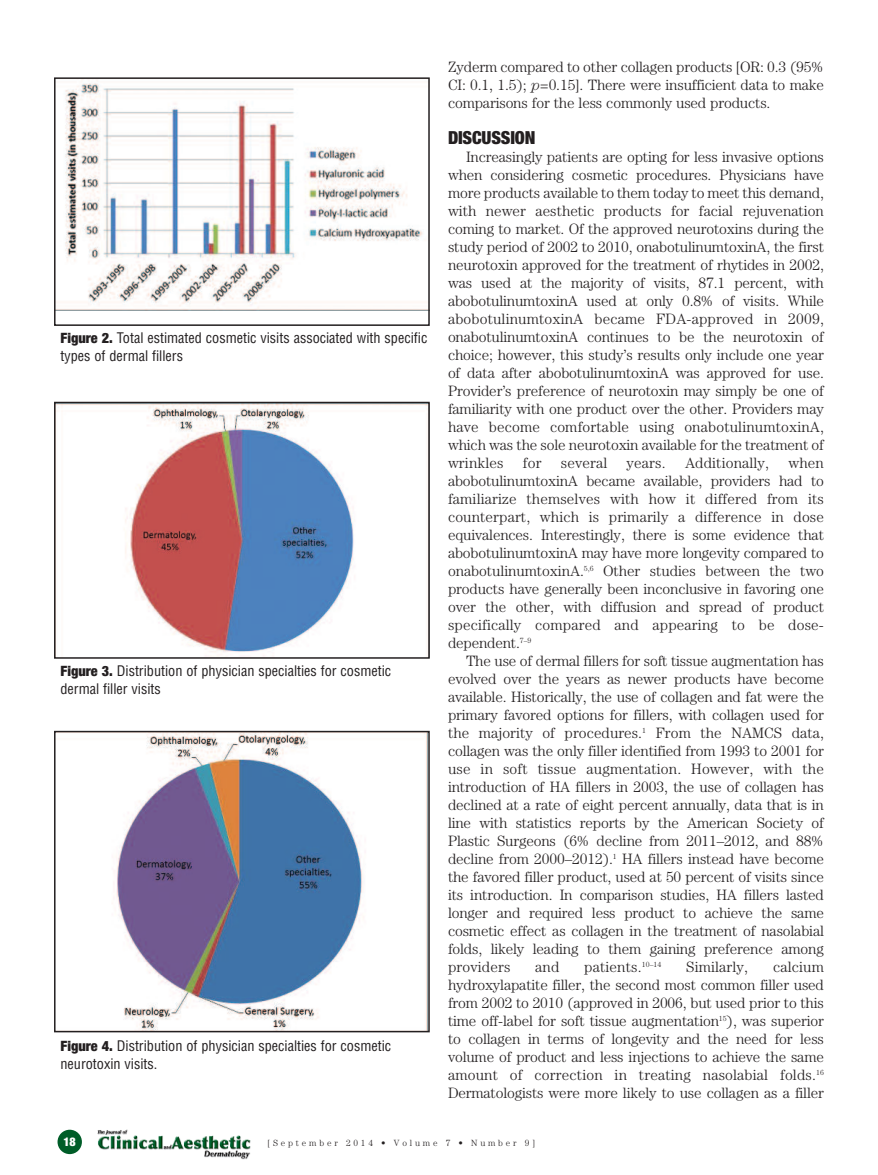
<style>
.page{position:relative;width:878px;height:1175px;background:#fff}
.page>*{position:absolute;margin:0;border:0;box-sizing:border-box;transform-origin:0 0}
.t1{font:900 condensed 18px "Helvetica Neue LT Std";letter-spacing:-.01em;color:#231f20}
.t2{font:300 15px/18px "Century Std";letter-spacing:-.01em;color:#231f20;text-align:justify}
.t3{font:300 15px "Century Std";letter-spacing:.01em;color:#231f20}
.t4{font:condensed 14.25px/18px "Helvetica";color:#231f20}
.t5{font:900 condensed 12px "Helvetica Neue LT Std";color:#fff}
.t6{font:300 9px "Century Std";letter-spacing:.31em;color:#231f20}
.s1{font-family:"Helvetica Neue LT Std";font-weight:900}
.s2{font-style:italic}
</style>
<div class="page">
<div style="left:58px;top:1129px;width:24px;height:25px;background:#005d28;border-radius:50%"></div>
<img style="left:97px;top:1129px;width:154px;height:30px">
<img style="left:57px;top:80px;width:370px;height:231px">
<div style="left:54px;top:77px;width:376px;height:249px;border:2px solid #231f20"></div>
<img style="left:58px;top:405px;width:369px;height:248px">
<div style="left:54px;top:402px;width:376px;height:256px;border:2px solid #231f20"></div>
<img style="left:116px;top:734px;width:311px;height:295px">
<div style="left:54px;top:731px;width:376px;height:301px;border:2px solid #231f20"></div>
<p class="t4" style="left:60px;top:329px;width:368px"><span class="s1">Figure 2.</span> Total estimated cosmetic visits associated with specific types of dermal fillers</p>
<p class="t4" style="left:60px;top:661px;width:332px"><span class="s1">Figure 3.</span> Distribution of physician specialties for cosmetic dermal filler visits</p>
<p class="t4" style="left:60px;top:1037px;width:332px"><span class="s1">Figure 4.</span> Distribution of physician specialties for cosmetic neurotoxin visits.</p>
<p class="t2" style="left:448px;top:59px;width:377px">Zyderm compared to other collagen products [OR: 0.3 (95% CI: 0.1, 1.5); <span class="s2">p</span>=0.15]. There were insufficient data to make comparisons for the less commonly used products.</p>
<p class="t1" style="left:448px;top:131px;width:89px">DISCUSSION</p>
<p class="t2" style="left:448px;top:149px;width:377px;text-indent:18px">Increasingly patients are opting for less invasive options when considering cosmetic procedures. Physicians have more products available to them today to meet this demand, with newer aesthetic products for facial rejuvenation coming to market. Of the approved neurotoxins during the study period of 2002 to 2010, onabotulinumtoxinA, the first neurotoxin approved for the treatment of rhytides in 2002, was used at the majority of visits, 87.1 percent, with abobotulinumtoxinA used at only 0.8% of visits. While abobotulinumtoxinA became FDA-approved in 2009, onabotulinumtoxinA continues to be the neurotoxin of choice; however, this study’s results only include one year of data after abobotulinumtoxinA was approved for use.<br>Provider’s preference of neurotoxin may simply be one of familiarity with one product over the other. Providers may have become comfortable using onabotulinumtoxinA, which was the sole neurotoxin available for the treatment of wrinkles</p>
<p class="t2" style="left:448px;top:455px;width:377px;text-indent:340px">when abobotulinumtoxinA became available, providers had to familiarize themselves with how it differed from its counterpart, which is primarily a difference in dose equivalences. Interestingly, there is some evidence that abobotulinumtoxinA may have more longevity compared to onabotulinumtoxinA.<sup>5,6</sup> Other studies between the two products have generally been inconclusive in favoring one over the other, with diffusion and spread of product specifically compared and appearing to be dose&shy;dependent.<sup>7–9</sup></p>
<p class="t2" style="left:448px;top:653px;width:377px;text-indent:18px">The use of dermal fillers for soft tissue augmentation has evolved over the years as newer products have become available. Historically, the use of collagen and fat were the primary favored options for fillers, with collagen used for the majority of procedures.<sup>1</sup> From the NAMCS data, collagen was the only filler identified from 1993 to 2001 for use in soft tissue augmentation. However, with the introduction of HA fillers in 2003, the use of collagen has declined at a rate of eight percent annually, data that is in line with statistics reports by the American Society of Plastic Surgeons (6% decline from 2011–2012, and 88% decline from 2000–2012).<sup>1</sup> HA fillers instead have become the favored filler product, used at 50 percent of visits since its introduction. In comparison studies, HA fillers lasted longer and required less product to achieve the same cosmetic effect as collagen in the treatment of nasolabial folds, likely leading to them gaining preference among providers</p>
<p class="t2" style="left:523px;top:455px;width:20px">for</p>
<p class="t3" style="left:561px;top:458px;width:48px">several</p>
<p class="t2" style="left:626px;top:455px;width:41px">years.</p>
<p class="t3" style="left:685px;top:458px;width:86px">Additionally,</p>
<p class="t2" style="left:535px;top:959px;width:26px">and</p>
<p class="t3" style="left:584px;top:962px;width:79px">patients.<sup>10–14</sup></p>
<p class="t3" style="left:686px;top:962px;width:63px">Similarly,</p>
<p class="t2" style="left:448px;top:959px;width:377px;text-indent:325px">calcium hydroxylapatite filler, the second most common filler used from 2002 to 2010 (approved in 2006, but used prior to this time off-label for soft tissue augmentation<sup>15</sup>), was superior to collagen in terms of longevity and the need for less volume of product and less injections to achieve the same amount of correction in treating nasolabial folds.<sup>16<br></sup>Dermatologists were more likely to use collagen as a filler</p>
<p class="t5" style="left:64px;top:1137px;width:14px">18</p>
<p class="t6" style="left:267px;top:1139px;width:269px">[September 2014 • Volume 7 • Number 9]</p>
</div>
